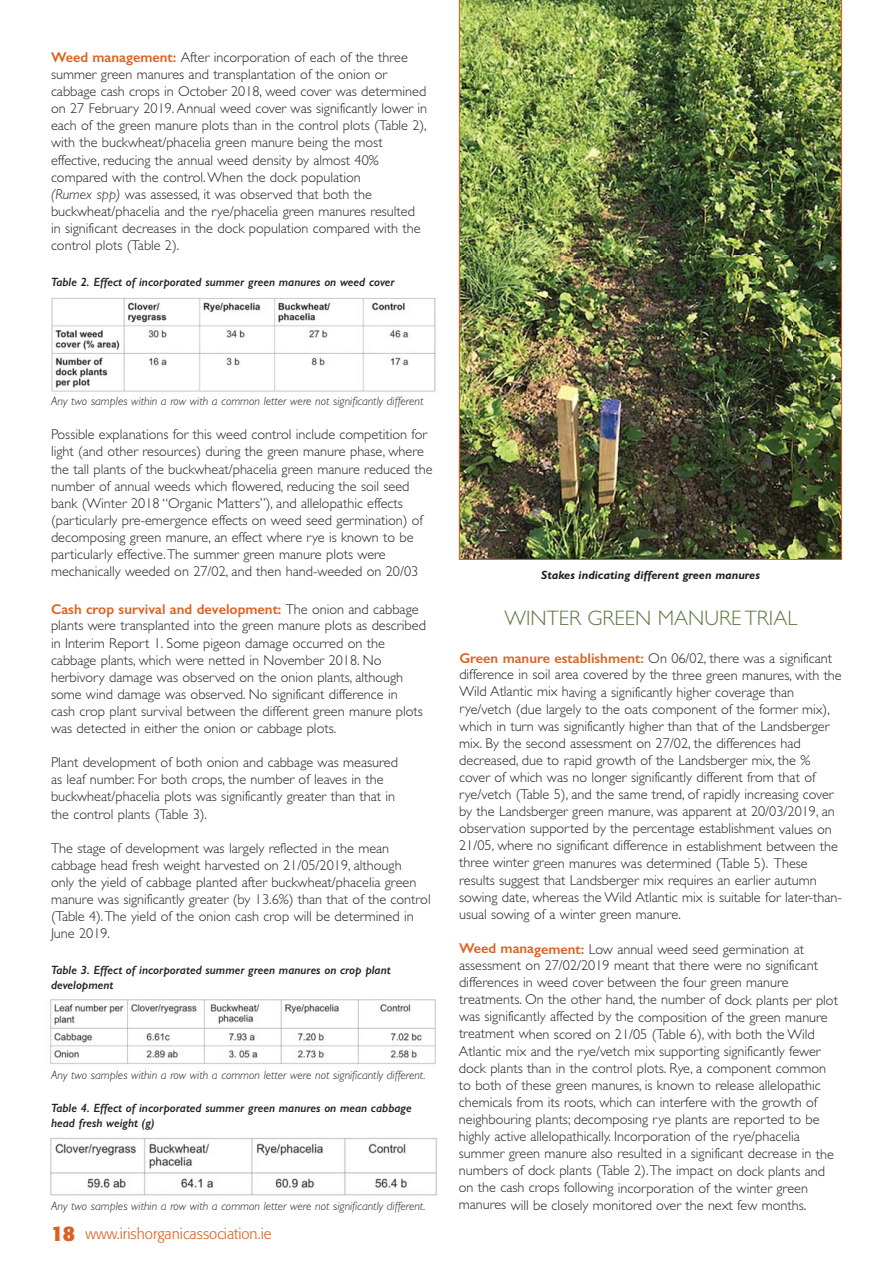
<style>
.page{position:relative;width:893px;height:1263px;background:#fff}
.page>*{position:absolute;margin:0;border:0;box-sizing:border-box;transform-origin:0 0}
.t1{font:300 21px "Gill Sans";color:#617742}
.t2{font:300 15px "Formata";color:#de6020}
.t3{font:300 14.25px/17.1px "Gill Sans";color:#231f20}
.t4{font:italic 300 12px "Gill Sans";color:#231f20}
.t5{font:italic 600 12px/14.4px "Gill Sans";color:#231f20}
.t6{font:italic 700 12px "Gill Sans";color:#231f20}
.s1{font-weight:600;color:#de6020}
.s2{font-style:italic}
.s3{font-weight:700;font-size:21px}
</style>
<div class="page">
<img style="left:459px;top:0;width:383px;height:560px">
<img style="left:51px;top:297px;width:385px;height:95px">
<img style="left:50px;top:999px;width:386px;height:66px">
<img style="left:50px;top:1137px;width:387px;height:59px">
<p class="t3" style="left:51px;top:51px;width:378px"><span class="s1">Weed management:</span> After incorporation of each of the three summer green manures and transplantation of the onion or cabbage cash crops in October 2018, weed cover was determined on 27 February 2019. Annual weed cover was significantly lower in each of the green manure plots than in the control plots (Table 2), with the buckwheat/phacelia green manure being the most effective, reducing the annual weed density by almost 40% compared with the control. When the dock population<br><span class="s2">(Rumex spp)</span> was assessed, it was observed that both the buckwheat/phacelia and the rye/phacelia green manures resulted in significant decreases in the dock population compared with the control plots (Table 2).</p>
<p class="t5" style="left:51px;top:276px;width:345px">Table 2. Effect of incorporated summer green manures on weed cover</p>
<p class="t4" style="left:51px;top:397px;width:374px">Any two samples within a row with a common letter were not significantly different</p>
<p class="t3" style="left:51px;top:428px;width:383px">Possible explanations for this weed control include competition for light (and other resources) during the green manure phase, where the tall plants of the buckwheat/phacelia green manure reduced the number of annual weeds which flowered, reducing the soil seed bank (Winter 2018 “Organic Matters”), and allelopathic effects (particularly pre-emergence effects on weed seed germination) of decomposing green manure, an effect where rye is known to be particularly effective. The summer green manure plots were mechanically weeded on 27/02, and then hand-weeded on 20/03</p>
<p class="t3" style="left:51px;top:602px;width:376px"><span class="s1">Cash crop survival and development:</span> The onion and cabbage plants were transplanted into the green manure plots as described in Interim Report 1. Some pigeon damage occurred on the cabbage plants, which were netted in November 2018. No herbivory damage was observed on the onion plants, although some wind damage was observed. No significant difference in<br>cash crop plant survival between the different green manure plots was detected in either the onion or cabbage plots.</p>
<p class="t3" style="left:51px;top:755px;width:348px">Plant development of both onion and cabbage was measured as leaf number. For both crops, the number of leaves in the buckwheat/phacelia plots was significantly greater than that in the control plants (Table 3).</p>
<p class="t3" style="left:51px;top:841px;width:381px">The stage of development was largely reflected in the mean cabbage head fresh weight harvested on 21/05/2019, although<br>only the yield of cabbage planted after buckwheat/phacelia green manure was significantly greater (by 13.6%) than that of the control (Table 4). The yield of the onion cash crop will be determined in June 2019.</p>
<p class="t5" style="left:51px;top:964px;width:341px">Table 3. Effect of incorporated summer green manures on crop plant development</p>
<p class="t4" style="left:51px;top:1071px;width:376px">Any two samples within a row with a common letter were not significantly different.</p>
<p class="t5" style="left:51px;top:1102px;width:362px">Table 4. Effect of incorporated summer green manures on mean cabbage head fresh weight (g)</p>
<p class="t4" style="left:51px;top:1202px;width:376px">Any two samples within a row with a common letter were not significantly different.</p>
<p class="t2" style="left:51px;top:1225px;width:222px"><span class="s3">18</span> www.irishorganicassociation.ie</p>
<p class="t6" style="left:541px;top:570px;width:220px">Stakes indicating different green manures</p>
<h1 class="t1" style="left:504px;top:610px;width:294px">WINTER GREEN MANURE TRIAL</h1>
<p class="t3" style="left:459px;top:651px;width:384px"><span class="s1">Green manure establishment:</span> On 06/02, there was a significant difference in soil area covered by the three green manures, with the Wild Atlantic mix having a significantly higher coverage than rye/vetch (due largely to the oats component of the former mix), which in turn was significantly higher than that of the Landsberger mix. By the second assessment on 27/02, the differences had decreased, due to rapid growth of the Landsberger mix, the % cover of which was no longer significantly different from that of rye/vetch (Table 5), and the same trend, of rapidly increasing cover by the Landsberger green manure, was apparent at 20/03/2019, an observation supported by the percentage establishment values on 21/05, where no significant difference in establishment between the three winter green manures was determined (Table 5). These results suggest that Landsberger mix requires an earlier autumn sowing date, whereas the Wild Atlantic mix is suitable for later-than&shy;usual sowing of a winter green manure.</p>
<p class="t3" style="left:459px;top:942px;width:381px"><span class="s1">Weed management:</span> Low annual weed seed germination at assessment on 27/02/2019 meant that there were no significant differences in weed cover between the four green manure treatments. On the other hand, the number of dock plants per plot was significantly affected by the composition of the green manure treatment when scored on 21/05 (Table 6), with both the Wild Atlantic mix and the rye/vetch mix supporting significantly fewer dock plants than in the control plots. Rye, a component common to both of these green manures, is known to release allelopathic chemicals from its roots, which can interfere with the growth of neighbouring plants; decomposing rye plants are reported to be highly active allelopathically. Incorporation of the rye/phacelia summer green manure also resulted in a significant decrease in the numbers of dock plants (Table 2). The impact on dock plants and on the cash crops following incorporation of the winter green manures will be closely monitored over the next few months.</p>
</div>
